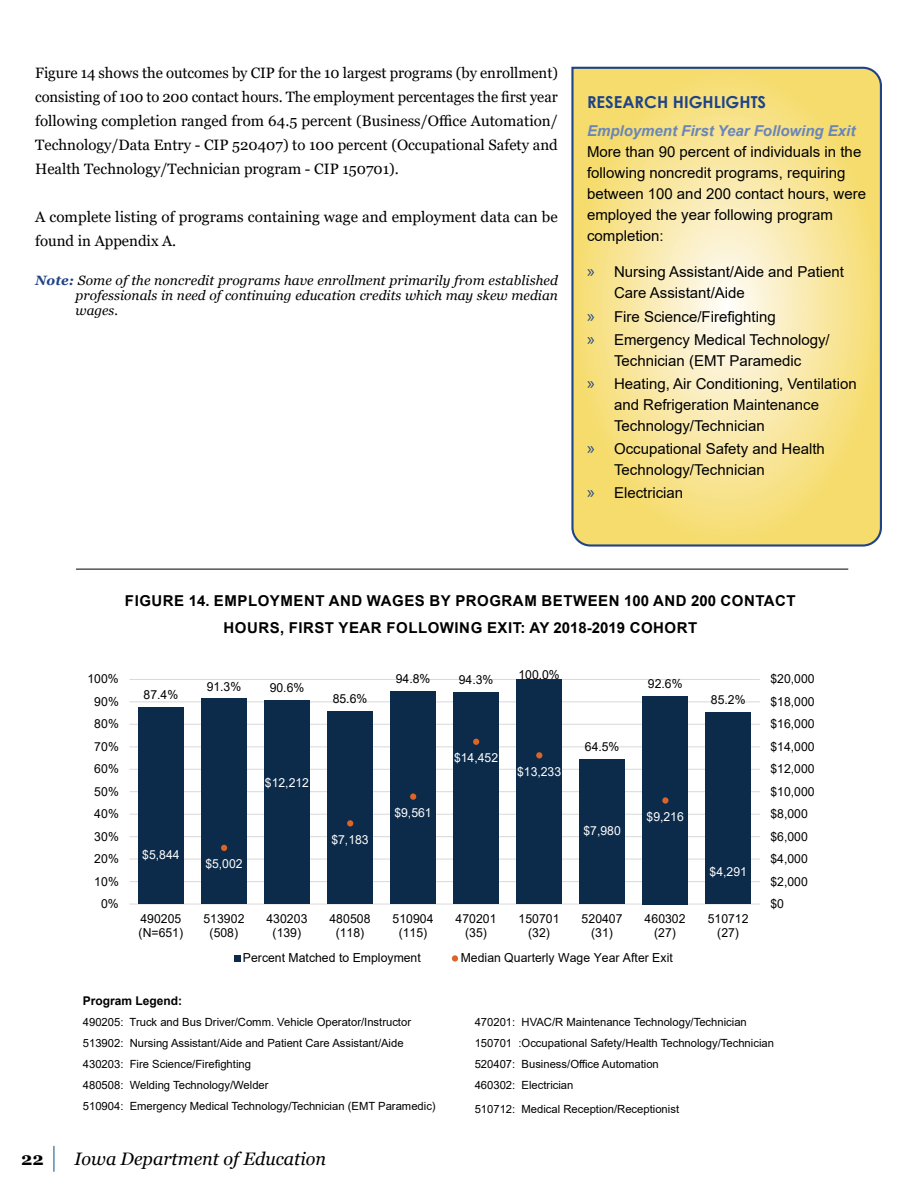
<style>
.page{position:relative;width:918px;height:1188px;background:#fff}
.page>*{position:absolute;margin:0;border:0;box-sizing:border-box;transform-origin:0 0}
.t1{font:italic 18px "Georgia";color:#000}
.t2{font:18px "Myriad Pro";color:#1f4388}
.t3{font:700 18px "Georgia";color:#000}
.t4{font:700 16.5px "Century Gothic";color:#1f4388}
.t5{font:15px/21px "Arial";color:#000}
.t6{font:15px/24px "Georgia";color:#000;text-align:justify}
.t7{font:700 15px/27px "Arial";letter-spacing:.035em;color:#000;text-align:center}
.t8{font:italic 700 15px "Arial";color:#6a86b8}
.t9{font:italic 13.5px/14.9px "Georgia";letter-spacing:.005em;color:#000;text-align:justify}
.t10{font:12.45px "Arial";color:#000}
.t11{font:12.45px "Arial";color:#fff}
.t12{font:700 12px "Arial";color:#000}
.t13{font:11.25px/21px "Arial";color:#000}
.s1{font-weight:700;color:#1f4388}
</style>
<div class="page">
<svg style="left:54px;top:1146px;width:1px;height:26px"></svg>
<div style="left:234px;top:955px;width:6px;height:7px;background:#0c2a4a"></div>
<hr style="left:129px;top:904px;width:631px;height:1px;background:#dad9d9">
<hr style="left:129px;top:881px;width:631px;height:1px;background:#dad9d9">
<hr style="left:129px;top:859px;width:631px;height:1px;background:#dad9d9">
<hr style="left:129px;top:836px;width:631px;height:1px;background:#dad9d9">
<hr style="left:129px;top:814px;width:631px;height:1px;background:#dad9d9">
<hr style="left:129px;top:791px;width:631px;height:1px;background:#dad9d9">
<hr style="left:129px;top:769px;width:631px;height:1px;background:#dad9d9">
<hr style="left:129px;top:746px;width:631px;height:1px;background:#dad9d9">
<hr style="left:129px;top:724px;width:631px;height:1px;background:#dad9d9">
<hr style="left:129px;top:701px;width:631px;height:1px;background:#dad9d9">
<hr style="left:129px;top:679px;width:631px;height:1px;background:#dad9d9">
<svg style="left:571px;top:66px;width:311px;height:481px;background:#f3e092"></svg>
<hr style="left:76px;top:569px;width:772px;height:1px;background:#000">
<div style="left:452px;top:955px;width:6px;height:7px;background:#da6527;border-radius:50%"></div>
<div style="left:138px;top:708px;width:45px;height:196px;background:#0c2a4a"></div>
<div style="left:202px;top:699px;width:45px;height:205px;background:#0c2a4a"></div>
<svg style="left:221px;top:845px;width:6px;height:6px"></svg>
<div style="left:265px;top:701px;width:45px;height:203px;background:#0c2a4a"></div>
<div style="left:328px;top:712px;width:45px;height:192px;background:#0c2a4a"></div>
<div style="left:347px;top:820px;width:6px;height:7px;background:#da6527;border-radius:50%"></div>
<div style="left:391px;top:691px;width:45px;height:213px;background:#0c2a4a"></div>
<div style="left:410px;top:793px;width:6px;height:7px;background:#da6527;border-radius:50%"></div>
<div style="left:454px;top:692px;width:45px;height:212px;background:#0c2a4a"></div>
<svg style="left:473px;top:739px;width:6px;height:6px"></svg>
<div style="left:517px;top:679px;width:45px;height:225px;background:#0c2a4a"></div>
<div style="left:536px;top:752px;width:6px;height:7px;background:#da6527;border-radius:50%"></div>
<div style="left:580px;top:759px;width:45px;height:145px;background:#0c2a4a"></div>
<div style="left:643px;top:696px;width:45px;height:208px;background:#0c2a4a"></div>
<svg style="left:662px;top:797px;width:7px;height:7px"></svg>
<div style="left:706px;top:713px;width:45px;height:191px;background:#0c2a4a"></div>
<p class="t6" style="left:35px;top:61px;width:524px">Figure 14 shows the outcomes by CIP for the 10 largest programs (by enrollment) consisting of 100 to 200 contact hours. The employment percentages the first year following completion ranged from 64.5 percent (Business/Office Automation/ Technology/Data Entry - CIP 520407) to 100 percent (Occupational Safety and Health Technology/Technician program - CIP 150701).</p>
<p class="t6" style="left:35px;top:205px;width:524px">A complete listing of programs containing wage and employment data can be found in Appendix A.</p>
<p class="t9" style="left:76px;top:273px;width:484px;text-indent:-40px"><span class="s1">Note:</span> Some of the noncredit programs have enrollment primarily from established professionals in need of continuing education credits which may skew median wages.</p>
<h4 class="t4" style="left:587px;top:89px;width:181px">RESEARCH HIGHLIGHTS</h4>
<h5 class="t8" style="left:587px;top:120px;width:270px">Employment First Year Following Exit</h5>
<p class="t5" style="left:587px;top:141px;width:276px">More than 90 percent of individuals in the following noncredit programs, requiring</p>
<p class="t5" style="left:587px;top:183px;width:280px">between 100 and 200 contact hours, were employed the year following program</p>
<p class="t5" style="left:587px;top:225px;width:78px">completion:</p>
<p class="t2" style="left:587px;top:260px;width:9px">»</p>
<p class="t5" style="left:614px;top:262px;width:232px">Nursing Assistant/Aide and Patient</p>
<p class="t5" style="left:614px;top:283px;width:132px">Care Assistant/Aide</p>
<p class="t2" style="left:587px;top:304px;width:9px">»</p>
<p class="t5" style="left:614px;top:306px;width:163px">Fire Science/Firefighting</p>
<p class="t2" style="left:587px;top:328px;width:9px">»</p>
<p class="t5" style="left:614px;top:329px;width:217px">Emergency Medical Technology/</p>
<p class="t5" style="left:614px;top:350px;width:189px">Technician (EMT Paramedic</p>
<p class="t2" style="left:587px;top:372px;width:9px">»</p>
<p class="t5" style="left:614px;top:373px;width:244px">Heating, Air Conditioning, Ventilation</p>
<p class="t5" style="left:614px;top:394px;width:207px">and Refrigeration Maintenance</p>
<p class="t5" style="left:614px;top:415px;width:152px">Technology/Technician</p>
<p class="t2" style="left:587px;top:437px;width:9px">»</p>
<p class="t5" style="left:614px;top:438px;width:212px">Occupational Safety and Health</p>
<p class="t5" style="left:614px;top:459px;width:152px">Technology/Technician</p>
<p class="t2" style="left:587px;top:481px;width:9px">»</p>
<p class="t5" style="left:614px;top:482px;width:71px">Electrician</p>
<p class="t7" style="left:125px;top:588px;width:672px">FIGURE 14. EMPLOYMENT AND WAGES BY PROGRAM BETWEEN 100 AND 200 CONTACT<br>HOURS, FIRST YEAR FOLLOWING EXIT: AY 2018-2019 COHORT</p>
<p class="t10" style="left:518px;top:666px;width:43px">100.0%</p>
<p class="t10" style="left:770px;top:670px;width:46px">$20,000</p>
<p class="t10" style="left:88px;top:670px;width:33px">100%</p>
<p class="t10" style="left:396px;top:670px;width:36px">94.8%</p>
<p class="t10" style="left:459px;top:671px;width:36px">94.3%</p>
<p class="t10" style="left:207px;top:678px;width:36px">91.3%</p>
<p class="t10" style="left:648px;top:675px;width:36px">92.6%</p>
<p class="t10" style="left:270px;top:679px;width:36px">90.6%</p>
<p class="t10" style="left:144px;top:686px;width:36px">87.4%</p>
<p class="t10" style="left:94px;top:693px;width:26px">90%</p>
<p class="t10" style="left:333px;top:691px;width:36px">85.6%</p>
<p class="t10" style="left:711px;top:691px;width:36px">85.2%</p>
<p class="t10" style="left:770px;top:693px;width:46px">$18,000</p>
<p class="t10" style="left:94px;top:715px;width:26px">80%</p>
<p class="t10" style="left:770px;top:715px;width:46px">$16,000</p>
<p class="t10" style="left:94px;top:738px;width:26px">70%</p>
<p class="t10" style="left:770px;top:738px;width:46px">$14,000</p>
<p class="t10" style="left:94px;top:760px;width:26px">60%</p>
<p class="t10" style="left:585px;top:738px;width:36px">64.5%</p>
<p class="t11" style="left:454px;top:749px;width:46px">$14,452</p>
<p class="t10" style="left:770px;top:760px;width:46px">$12,000</p>
<p class="t11" style="left:517px;top:763px;width:46px">$13,233</p>
<p class="t11" style="left:265px;top:774px;width:46px">$12,212</p>
<p class="t10" style="left:94px;top:783px;width:26px">50%</p>
<p class="t10" style="left:770px;top:783px;width:46px">$10,000</p>
<p class="t10" style="left:94px;top:805px;width:26px">40%</p>
<p class="t10" style="left:770px;top:805px;width:39px">$8,000</p>
<p class="t10" style="left:94px;top:828px;width:26px">30%</p>
<p class="t10" style="left:770px;top:828px;width:39px">$6,000</p>
<p class="t10" style="left:94px;top:850px;width:26px">20%</p>
<p class="t10" style="left:770px;top:850px;width:39px">$4,000</p>
<p class="t10" style="left:94px;top:873px;width:26px">10%</p>
<p class="t10" style="left:770px;top:873px;width:39px">$2,000</p>
<p class="t10" style="left:101px;top:895px;width:19px">0%</p>
<p class="t10" style="left:770px;top:895px;width:15px">$0</p>
<p class="t10" style="left:140px;top:910px;width:42px">490205</p>
<p class="t10" style="left:204px;top:910px;width:42px">513902</p>
<p class="t10" style="left:267px;top:910px;width:42px">430203</p>
<p class="t10" style="left:330px;top:910px;width:42px">480508</p>
<p class="t10" style="left:393px;top:910px;width:42px">510904</p>
<p class="t10" style="left:139px;top:924px;width:46px">(N=651)</p>
<p class="t10" style="left:210px;top:924px;width:30px">(508)</p>
<p class="t10" style="left:273px;top:924px;width:30px">(139)</p>
<p class="t10" style="left:336px;top:924px;width:30px">(118)</p>
<p class="t10" style="left:399px;top:924px;width:30px">(115)</p>
<p class="t10" style="left:243px;top:950px;width:180px">Percent Matched to Employment</p>
<p class="t12" style="left:83px;top:993px;width:101px">Program Legend:</p>
<p class="t13" style="left:83px;top:1012px;width:354px">490205: Truck and Bus Driver/Comm. Vehicle Operator/Instructor 513902: Nursing Assistant/Aide and Patient Care Assistant/Aide 430203: Fire Science/Firefighting<br>480508: Welding Technology/Welder<br>510904: Emergency Medical Technology/Technician (EMT Paramedic)</p>
<p class="t11" style="left:394px;top:804px;width:39px">$9,561</p>
<p class="t11" style="left:647px;top:808px;width:39px">$9,216</p>
<p class="t11" style="left:584px;top:822px;width:39px">$7,980</p>
<p class="t11" style="left:331px;top:831px;width:39px">$7,183</p>
<p class="t11" style="left:142px;top:846px;width:39px">$5,844</p>
<p class="t11" style="left:205px;top:855px;width:39px">$5,002</p>
<p class="t11" style="left:710px;top:863px;width:39px">$4,291</p>
<p class="t10" style="left:456px;top:910px;width:42px">470201</p>
<p class="t10" style="left:519px;top:910px;width:42px">150701</p>
<p class="t10" style="left:582px;top:910px;width:42px">520407</p>
<p class="t10" style="left:645px;top:910px;width:42px">460302</p>
<p class="t10" style="left:708px;top:910px;width:42px">510712</p>
<p class="t10" style="left:465px;top:924px;width:23px">(35)</p>
<p class="t10" style="left:528px;top:924px;width:23px">(32)</p>
<p class="t10" style="left:591px;top:924px;width:23px">(31)</p>
<p class="t10" style="left:654px;top:924px;width:23px">(27)</p>
<p class="t10" style="left:717px;top:924px;width:23px">(27)</p>
<p class="t10" style="left:461px;top:950px;width:214px">Median Quarterly Wage Year After Exit</p>
<p class="t13" style="left:475px;top:1011px;width:301px">470201: HVAC/R Maintenance Technology/Technician 150701 :Occupational Safety/Health Technology/Technician 520407: Business/Office Automation<br>460302: Electrician</p>
<p class="t13" style="left:475px;top:1098px;width:206px">510712: Medical Reception/Receptionist</p>
<h1 class="t3" style="left:21px;top:1147px;width:24px">22</h1>
<h1 class="t1" style="left:75px;top:1147px;width:253px">Iowa Department of Education</h1>
</div>
